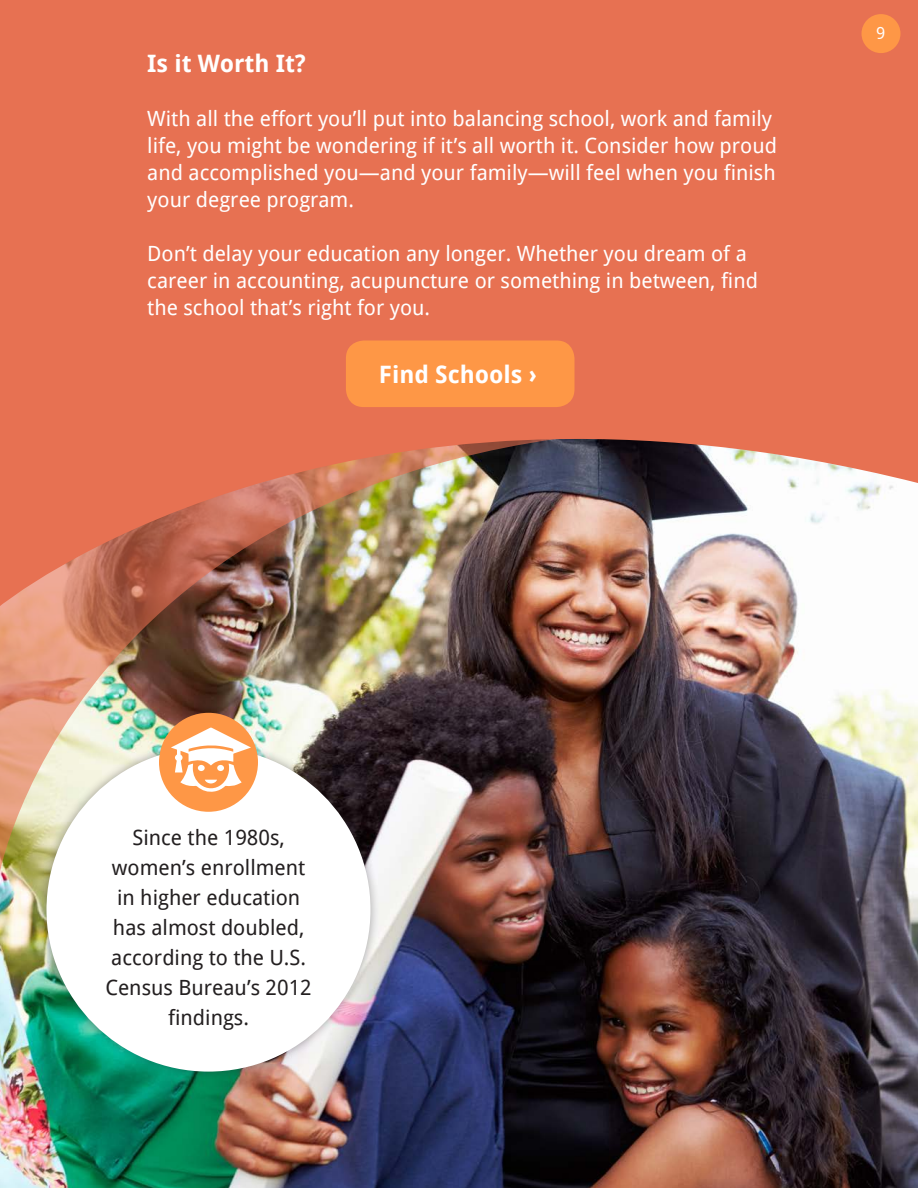
<style>
.page{position:relative;width:918px;height:1188px;background:#fff}
.page>*{position:absolute;margin:0;border:0;box-sizing:border-box;transform-origin:0 0}
.t1{font:700 24px "Droid Sans";color:#fff}
.t2{font:21px/27px "Droid Sans";color:#fff}
.t3{font:21px/30px "Droid Sans";color:#231f20;text-align:center}
.t4{font:16.5px "Droid Sans";color:#fff}
</style>
<div class="page">
<img style="left:0;top:872px;width:918px;height:316px">
<div style="left:0;top:0;width:918px;height:434px;background:#e77152"></div>
<img style="left:0;top:606px;width:918px;height:266px">
<img style="left:0;top:341px;width:918px;height:265px">
<div style="left:861px;top:14px;width:39px;height:39px;background:#fe9746;border-radius:50%"></div>
<div style="left:37px;top:738px;width:343px;height:343px;background:#231f20;opacity:.4"></div>
<div style="left:46px;top:748px;width:324px;height:324px;background:#fff;border-radius:50%"></div>
<div style="left:159px;top:713px;width:99px;height:99px;background:#fe9746;border-radius:50%"></div>
<svg style="left:171px;top:727px;width:80px;height:66px"></svg>
<div style="left:217px;top:765px;width:7px;height:6px;background:#fff;border-radius:50%"></div>
<div style="left:198px;top:765px;width:7px;height:6px;background:#fff;border-radius:50%"></div>
<div style="left:346px;top:340px;width:228px;height:67px;background:#fe9746;border-radius:18px"></div>
<p class="t1" style="left:147px;top:49px;width:160px">Is it Worth It?</p>
<p class="t2" style="left:147px;top:105px;width:631px">With all the effort you’ll put into balancing school, work and family life, you might be wondering if it’s all worth it. Consider how proud and accomplished you—and your family—will feel when you finish your degree program.</p>
<p class="t2" style="left:147px;top:240px;width:612px">Don’t delay your education any longer. Whether you dream of a career in accounting, acupuncture or something in between, find the school that’s right for you.</p>
<p class="t1" style="left:379px;top:360px;width:159px">Find Schools ›</p>
<p class="t4" style="left:876px;top:24px;width:11px">9</p>
<p class="t3" style="left:105px;top:823px;width:208px">Since the 1980s, women’s enrollment in higher education has almost doubled, according to the U.S.<br>Census Bureau’s 2012 findings.</p>
</div>
